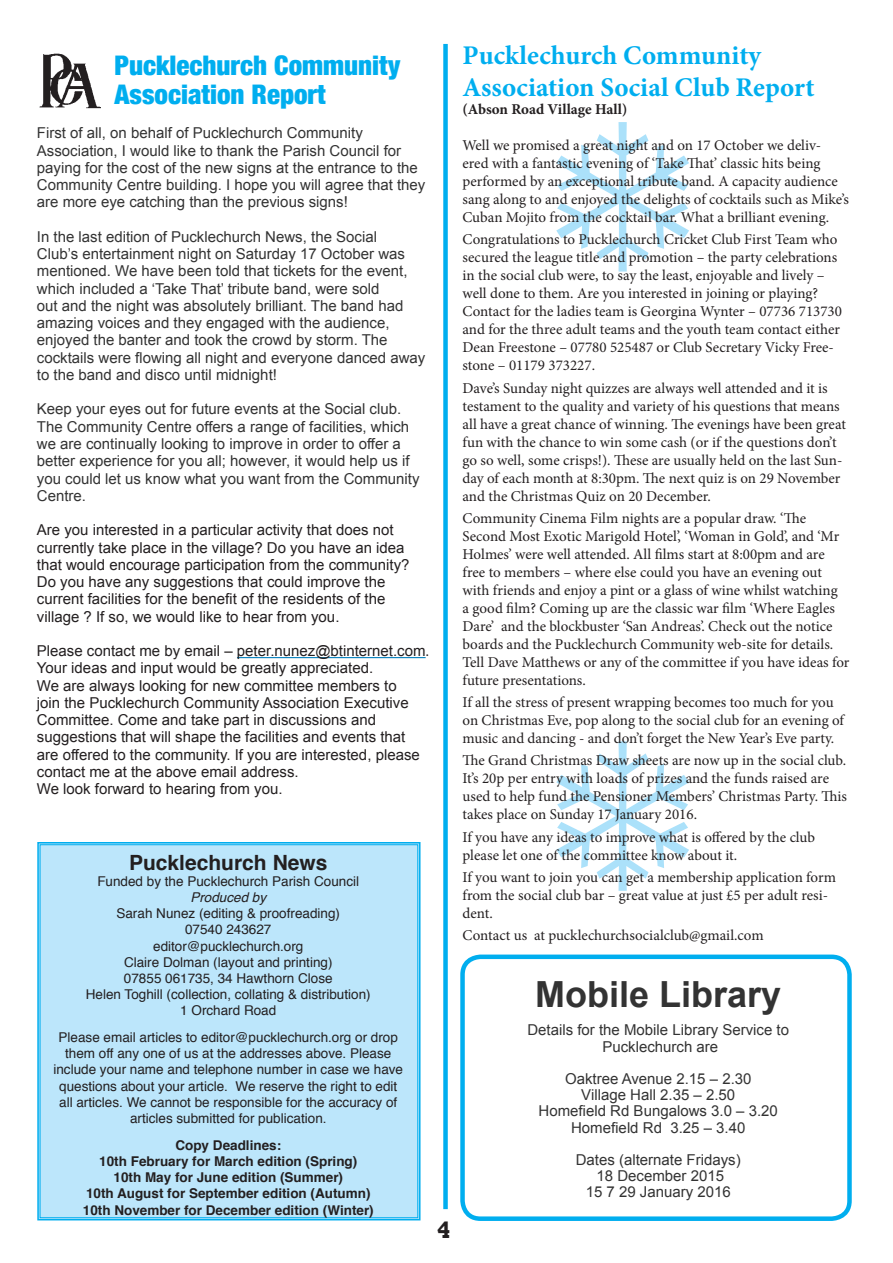
<style>
.page{position:relative;width:893px;height:1263px;background:#fff}
.page>*{position:absolute;margin:0;border:0;box-sizing:border-box;transform-origin:0 0}
.t1{font:700 36px "Arial";color:#333}
.t2{font:700 27px/32.4px "Minion Pro";color:#00aeef}
.t3{font:900 condensed 27px/29.1px "Helvetica Neue";color:#00aeef}
.t4{font:700 24px "Rockwell";color:#231f20}
.t5{font:700 21px "Helvetica";color:#231f20}
.t6{font:15px/18px "Minion Pro";letter-spacing:-.005em;color:#231f20}
.t7{font:15px/17.2px "Arial";color:#333}
.t8{font:15px/17.2px "Arial";color:#231f20}
.t9{font:700 15px "Minion Pro";color:#231f20}
.t10{font:13.5px/16.2px "Helvetica";color:#231f20;text-align:center}
.t11{font:700 13.5px/16.2px "Helvetica";color:#231f20;text-align:center}
.t12{font:italic 13.5px "Helvetica";color:#231f20}
.s1{font-family:"Calibri"}
</style>
<div class="page">
<div style="left:443px;top:44px;width:5px;height:1165px;background:#00aeef"></div>
<img style="left:39px;top:53px;width:62px;height:56px">
<div style="left:37px;top:842px;width:384px;height:379px;background:#bce6fb"></div>
<div style="left:40px;top:844px;width:378px;height:374px;border:1px solid #00aeef"></div>
<hr style="left:237px;top:657px;width:189px;height:1px;background:#007dbc">
<div style="left:460px;top:954px;width:392px;height:267px;border:4px solid #00aeef;border-radius:18px"></div>
<h2 class="t3" style="left:115px;top:49px;width:287px">Pucklechurch Community<br>Association Report</h2>
<p class="t7" style="left:37px;top:125px;width:390px">First of all, on behalf of Pucklechurch Community Association, I would like to thank the Parish Council for paying for the cost of the new signs at the entrance to the Community Centre building. I hope you will agree that they are more eye catching than the previous signs!</p>
<p class="t7" style="left:37px;top:228px;width:390px">In the last edition of Pucklechurch News, the Social<br>Club’s entertainment night on Saturday 17 October was mentioned. We have been told that tickets for the event, which included a ‘Take That’ tribute band, were sold<br>out and the night was absolutely brilliant. The band had amazing voices and they engaged with the audience, enjoyed the banter and took the crowd by storm. The cocktails were flowing all night and everyone danced away to the band and disco until midnight!</p>
<p class="t7" style="left:37px;top:401px;width:384px">Keep your eyes out for future events at the Social club.<br>The Community Centre offers a range of facilities, which we are continually looking to improve in order to offer a better experience for you all; however, it would help us if you could let us know what you want from the Community Centre.</p>
<p class="t8" style="left:37px;top:521px;width:374px">Are you interested in a particular activity that does not currently take place in the village? Do you have an idea that would encourage participation from the community?<br>Do you have any suggestions that could improve the current facilities for the benefit of the residents of the village ? If so, we would like to hear from you.</p>
<p class="t8" style="left:37px;top:642px;width:394px">Please contact me by email – peter.nunez@btinternet.com<span class="s1">.<br></span>Your ideas and input would be greatly appreciated.<br>We are always looking for new committee members to<br>join the Pucklechurch Community Association Executive Committee. Come and take part in discussions and suggestions that will shape the facilities and events that are offered to the community. If you are interested, please contact me at the above email address.<br>We look forward to hearing from you.</p>
<h3 class="t5" style="left:129px;top:845px;width:200px">Pucklechurch News</h3>
<p class="t10" style="left:97px;top:873px;width:263px">Funded by the Pucklechurch Parish Council</p>
<p class="t12" style="left:190px;top:886px;width:77px">Produced by</p>
<p class="t10" style="left:86px;top:906px;width:286px">Sarah Nunez (editing &amp; proofreading)<br>07540 243627<br>editor@pucklechurch.org<br>Claire Dolman (layout and printing)<br>07855 061735, 34 Hawthorn Close<br>Helen Toghill (collection, collating &amp; distribution)<br>1 Orchard Road</p>
<p class="t10" style="left:53px;top:1029px;width:351px">Please email articles to editor@pucklechurch.org or drop them off any one of us at the addresses above. Please include your name and telephone number in case we have questions about your article. We reserve the right to edit all articles. We cannot be responsible for the accuracy of articles submitted for publication.</p>
<p class="t11" style="left:83px;top:1137px;width:292px">Copy Deadlines:<br>10th February for March edition (Spring)<br>10th May for June edition (Summer)<br>10th August for September edition (Autumn)<br>10th November for December edition (Winter)</p>
<h3 class="t4" style="left:437px;top:1216px;width:15px">4</h3>
<h2 class="t2" style="left:462px;top:38px;width:353px">Pucklechurch Community<br>Association Social Club Report</h2>
<p class="t9" style="left:462px;top:99px;width:166px">(Abson Road Village Hall)</p>
<p class="t6" style="left:462px;top:136px;width:388px">Well we promised a great night and on 17 October we deliv&shy;ered with a fantastic evening of ‘Take That’ classic hits being performed by an exceptional tribute band. A capacity audience sang along to and enjoyed the delights of cocktails such as Mike’s Cuban Mojito from the cocktail bar. What a brilliant evening.</p>
<p class="t6" style="left:462px;top:230px;width:381px">Congratulations to Pucklechurch Cricket Club First Team who secured the league title and promotion – the party celebrations in the social club were, to say the least, enjoyable and lively – well done to them. Are you interested in joining or playing?<br>Contact for the ladies team is Georgina Wynter – 07736 713730 and for the three adult teams and the youth team contact either Dean Freestone – 07780 525487 or Club Secretary Vicky Free&shy;stone – 01179 373227.</p>
<p class="t6" style="left:462px;top:379px;width:385px">Dave’s Sunday night quizzes are always well attended and it is testament to the quality and variety of his questions that means all have a great chance of winning. The evenings have been great fun with the chance to win some cash (or if the questions don’t go so well, some crisps!). These are usually held on the last Sun&shy;day of each month at 8:30pm. The next quiz is on 29 November and the Christmas Quiz on 20 December.</p>
<p class="t6" style="left:462px;top:509px;width:388px">Community Cinema Film nights are a popular draw. ‘The Second Most Exotic Marigold Hotel’, ‘Woman in Gold’, and ‘Mr Holmes’ were well attended. All films start at 8:00pm and are free to members – where else could you have an evening out with friends and enjoy a pint or a glass of wine whilst watching<br>a good film? Coming up are the classic war film ‘Where Eagles Dare’ and the blockbuster ‘San Andreas’. Check out the notice boards and the Pucklechurch Community web-site for details.<br>Tell Dave Matthews or any of the committee if you have ideas for future presentations.</p>
<p class="t6" style="left:462px;top:693px;width:383px">If all the stress of present wrapping becomes too much for you on Christmas Eve, pop along to the social club for an evening of music and dancing - and don’t forget the New Year’s Eve party.</p>
<p class="t6" style="left:462px;top:751px;width:386px">The Grand Christmas Draw sheets are now up in the social club.<br>It’s 20p per entry with loads of prizes and the funds raised are used to help fund the Pensioner Members’ Christmas Party. This takes place on Sunday 17 January 2016.</p>
<p class="t6" style="left:462px;top:828px;width:354px">If you have any ideas to improve what is offered by the club please let one of the committee know about it.</p>
<p class="t6" style="left:462px;top:868px;width:375px">If you want to join you can get a membership application form from the social club bar – great value at just £5 per adult resi&shy;dent.</p>
<p class="t6" style="left:462px;top:926px;width:303px">Contact us at pucklechurchsocialclub@gmail.com</p>
<h1 class="t1" style="left:535px;top:970px;width:248px">Mobile Library</h1>
<p class="t7" style="left:527px;top:1022px;width:263px;line-height:16.2px;text-align:center">Details for the Mobile Library Service to<br>Pucklechurch are</p>
<p class="t7" style="left:539px;top:1071px;width:241px;line-height:16.2px;text-align:center">Oaktree Avenue 2.15 – 2.30<br>Village Hall 2.35 – 2.50<br>Homefield Rd Bungalows 3.0 – 3.20<br>Homefield Rd 3.25 – 3.40</p>
<p class="t7" style="left:576px;top:1152px;width:167px;line-height:16.2px;text-align:center">Dates (alternate Fridays)<br>18 December 2015<br>15 7 29 January 2016</p>
</div>
